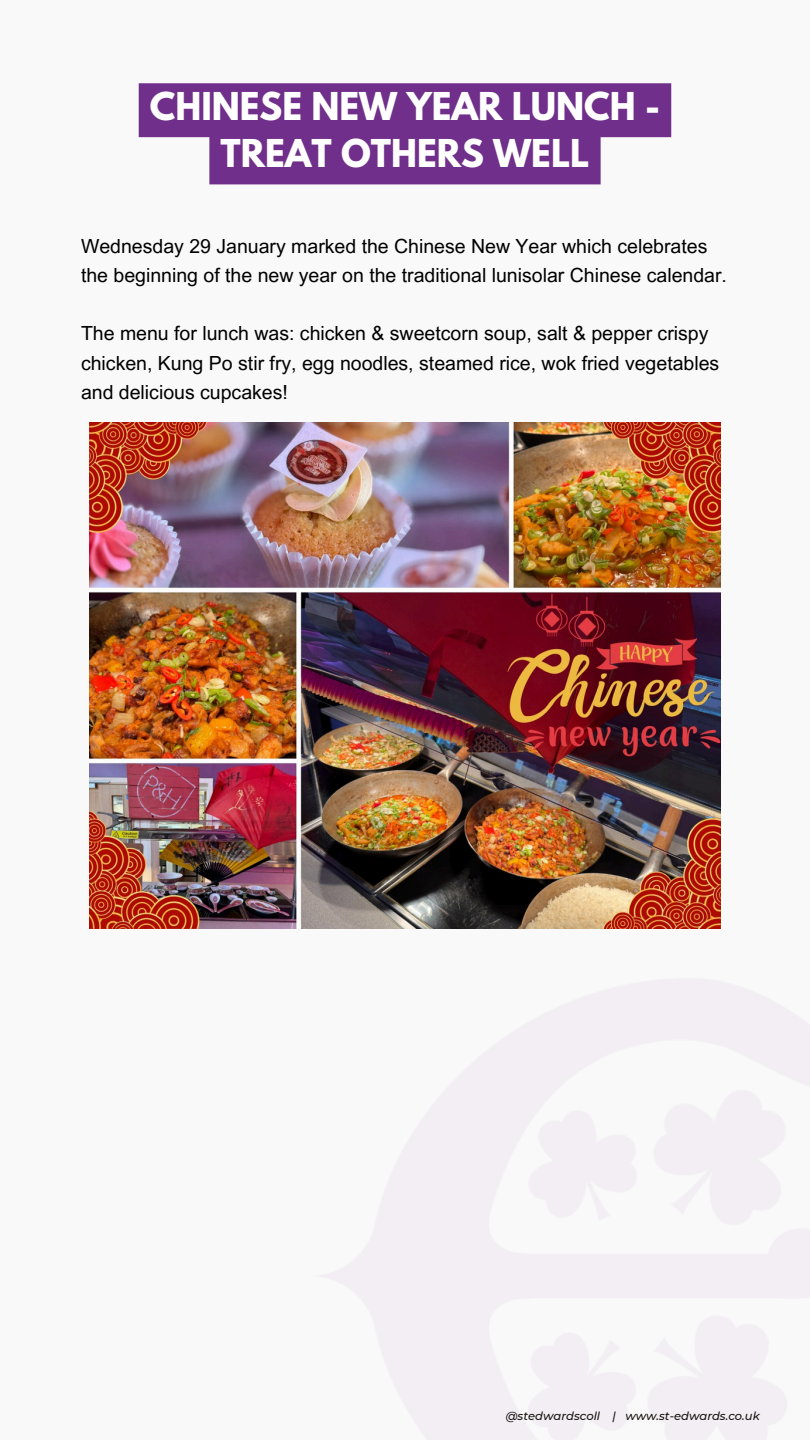
<style>
.page{position:relative;width:810px;height:1440px;background:#f9f9f9}
.page>*{position:absolute;margin:0;border:0;box-sizing:border-box;transform-origin:0 0}
.t1{font:700 34px/47.2px "League Spartan";color:#fff;text-align:center}
.t2{font:19.5px/29.2px "Arial MT Pro";color:#000}
.t3{font:italic 500 11.5px "Montserrat";color:#171310}
</style>
<div class="page">
<img style="left:89px;top:423px;width:632px;height:505px">
<svg style="left:139px;top:83px;width:532px;height:101px;background:#814897"></svg>
<h2 class="t1" style="left:150px;top:87px;width:512px">CHINESE NEW YEAR LUNCH -<br>TREAT OTHERS WELL</h2>
<h1 class="t2" style="left:81px;top:234px;width:647px">Wednesday 29 January marked the Chinese New Year which celebrates the beginning of the new year on the traditional lunisolar Chinese calendar.</h1>
<h2 class="t2" style="left:81px;top:321px;width:640px">The menu for lunch was: chicken &amp; sweetcorn soup, salt &amp; pepper crispy chicken, Kung Po stir fry, egg noodles, steamed rice, wok fried vegetables and delicious cupcakes!</h2>
<p class="t3" style="left:506px;top:1409px;width:256px">@stedwardscoll | www.st-edwards.co.uk</p>
</div>
